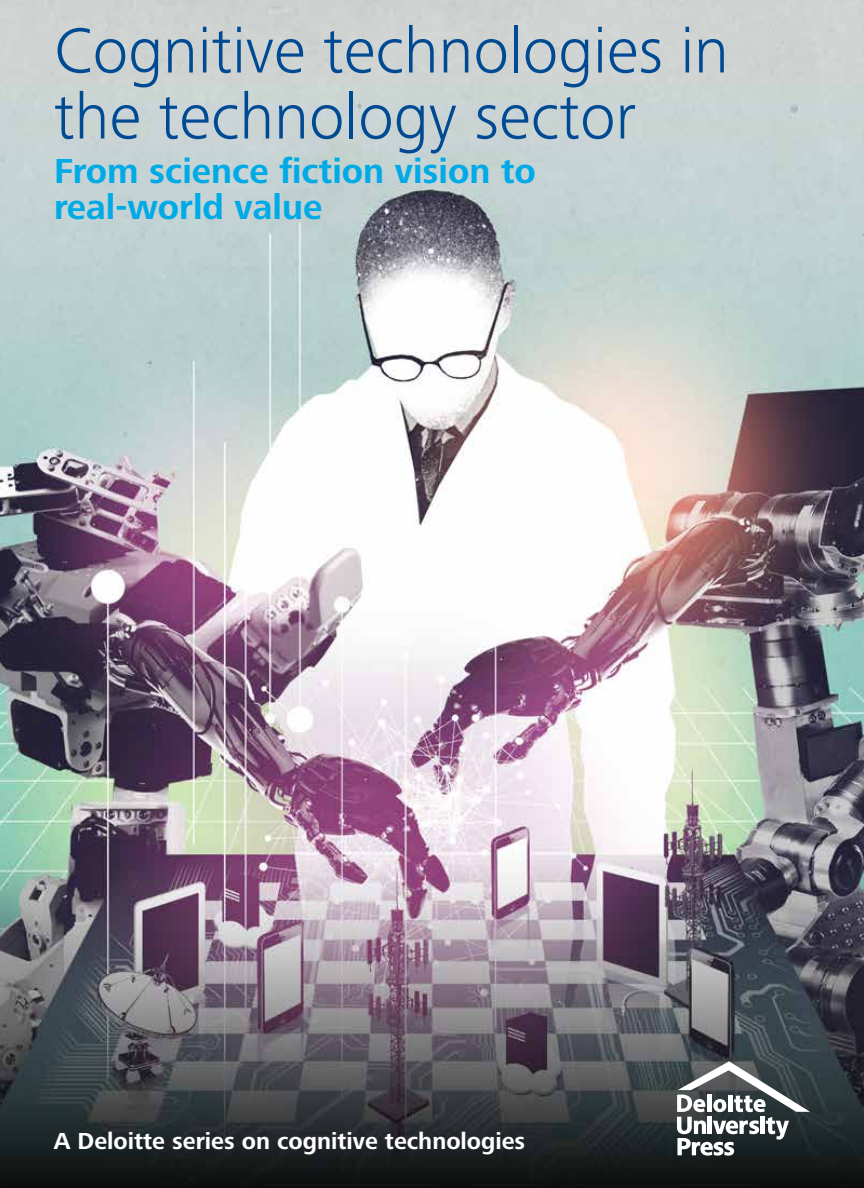
<style>
.page{position:relative;width:864px;height:1188px;background:#fff}
.page>*{position:absolute;margin:0;border:0;box-sizing:border-box;transform-origin:0 0}
.t1{font:300 66px/66px "Frutiger Next Pro";color:#004a94}
.t2{font:700 36px/36px "Frutiger Next Pro";color:#00aae7}
.t3{font:700 24px "Frutiger Next Pro";color:#fff}
</style>
<div class="page">
<img style="left:0;top:0;width:864px;height:1188px">
<svg style="left:677px;top:1061px;width:133px;height:95px"></svg>
<p class="t1" style="left:54px;top:18px;width:676px">Cognitive technologies in the technology sector</p>
<p class="t2" style="left:54px;top:154px;width:484px">From science fiction vision to real-world value</p>
<p class="t3" style="left:54px;top:1127px;width:473px">A Deloitte series on cognitive technologies</p>
</div>
